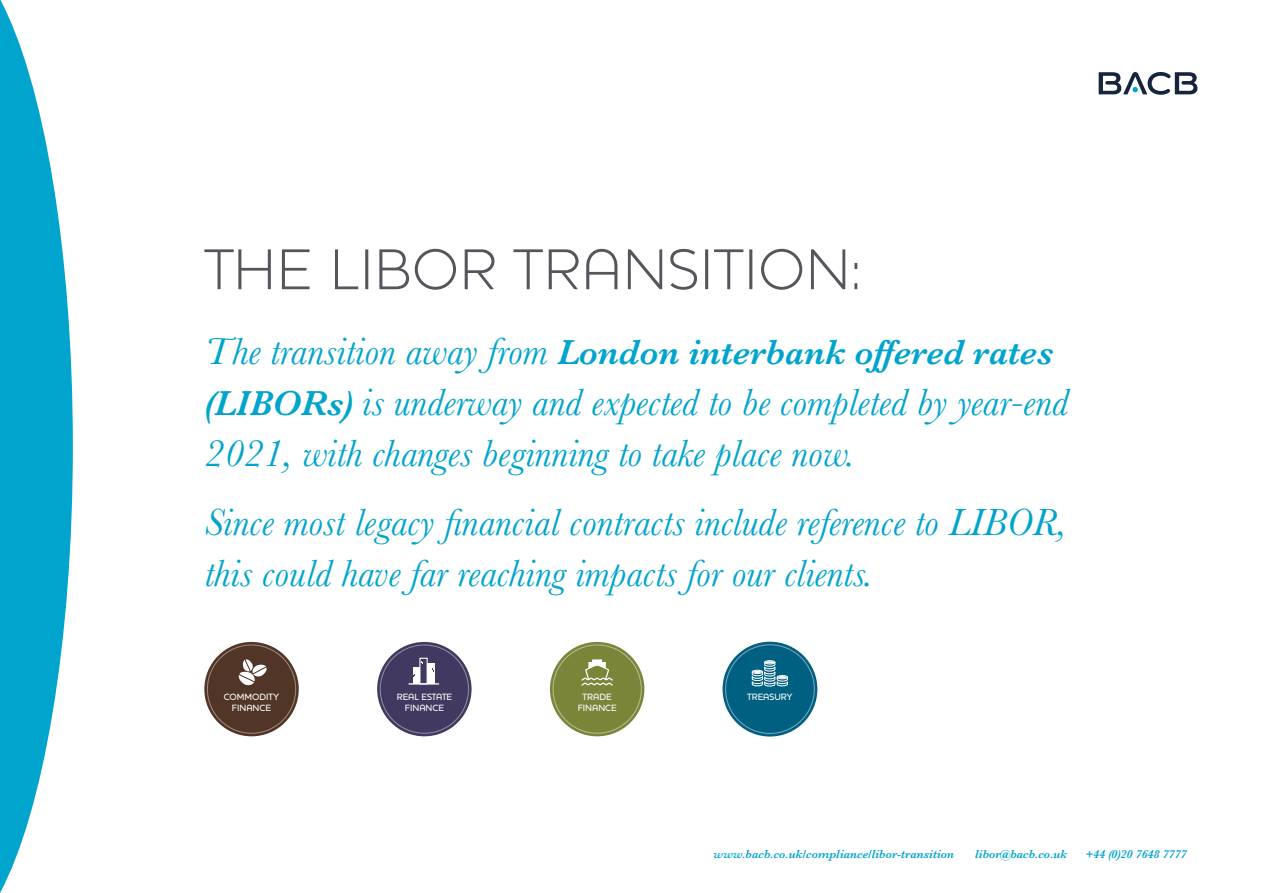
<style>
.page{position:relative;width:1263px;height:893px;background:#fff}
.page>*{position:absolute;margin:0;border:0;box-sizing:border-box;transform-origin:0 0}
.t1{font:300 58.5px "Houschka";letter-spacing:.025em;color:#54565b}
.t2{font:italic 39.3px/51px "Baskerville";color:#00a4cc}
.t3{font:italic 600 36px "Baskerville";color:#00a4cc}
.t4{font:italic 600 12px "Baskerville";color:#00a4cc}
.t5{font:500 9.3px/11.1px "Houschka";color:#fff;text-align:center}
.s1{font-weight:400;font-size:39.3px}
.s2{font-weight:600;font-size:36px}
</style>
<div class="page">
<svg style="left:1099px;top:72px;width:98px;height:23px"></svg>
<svg style="left:0;top:0;width:73px;height:893px;fill:#00a4cc"></svg>
<div style="left:204px;top:642px;width:95px;height:94px;background:#513628;border-radius:50%"></div>
<svg style="left:238px;top:659px;width:29px;height:27px"></svg>
<div style="left:550px;top:642px;width:94px;height:94px;background:#7a853a;border-radius:50%"></div>
<svg style="left:581px;top:659px;width:32px;height:27px"></svg>
<div style="left:377px;top:642px;width:94px;height:94px;background:#41395f;border-radius:50%"></div>
<div style="left:419px;top:658px;width:9px;height:26px;border:1px solid #fff"></div>
<div style="left:427px;top:664px;width:7px;height:20px;background:#fff"></div>
<div style="left:413px;top:667px;width:6px;height:17px;background:#fff"></div>
<hr style="left:409px;top:683px;width:30px;height:2px;background:#fff">
<div style="left:722px;top:642px;width:95px;height:94px;background:#006082;border-radius:50%"></div>
<svg style="left:752px;top:661px;width:36px;height:26px"></svg>
<h1 class="t1" style="left:205px;top:235px;width:660px">THE LIBOR TRANSITION:</h1>
<p class="t3" style="left:205px;top:328px;width:850px"><span class="s1">The transition away from</span> London interbank offered rates</p>
<p class="t2" style="left:205px;top:377px;width:865px"><span class="s2">(LIBORs)</span> is underway and expected to be completed by year-end<br>2021, with changes beginning to take place now.</p>
<p class="t2" style="left:205px;top:497px;width:863px">Since most legacy financial contracts include reference to LIBOR, this could have far reaching impacts for our clients.</p>
<p class="t5" style="left:224px;top:691px;width:57px">COMMODITY<br>FINANCE</p>
<p class="t5" style="left:578px;top:691px;width:41px">TRADE<br>FINANCE</p>
<p class="t5" style="left:397px;top:691px;width:57px">REAL ESTATE<br>FINANCE</p>
<p class="t5" style="left:747px;top:691px;width:47px">TREASURY</p>
<p class="t4" style="left:714px;top:846px;width:242px">www.bacb.co.uk/compliance/libor-transition</p>
<p class="t4" style="left:975px;top:846px;width:94px">libor@bacb.co.uk</p>
<p class="t4" style="left:1085px;top:846px;width:103px">+44 (0)20 7648 7777</p>
</div>
